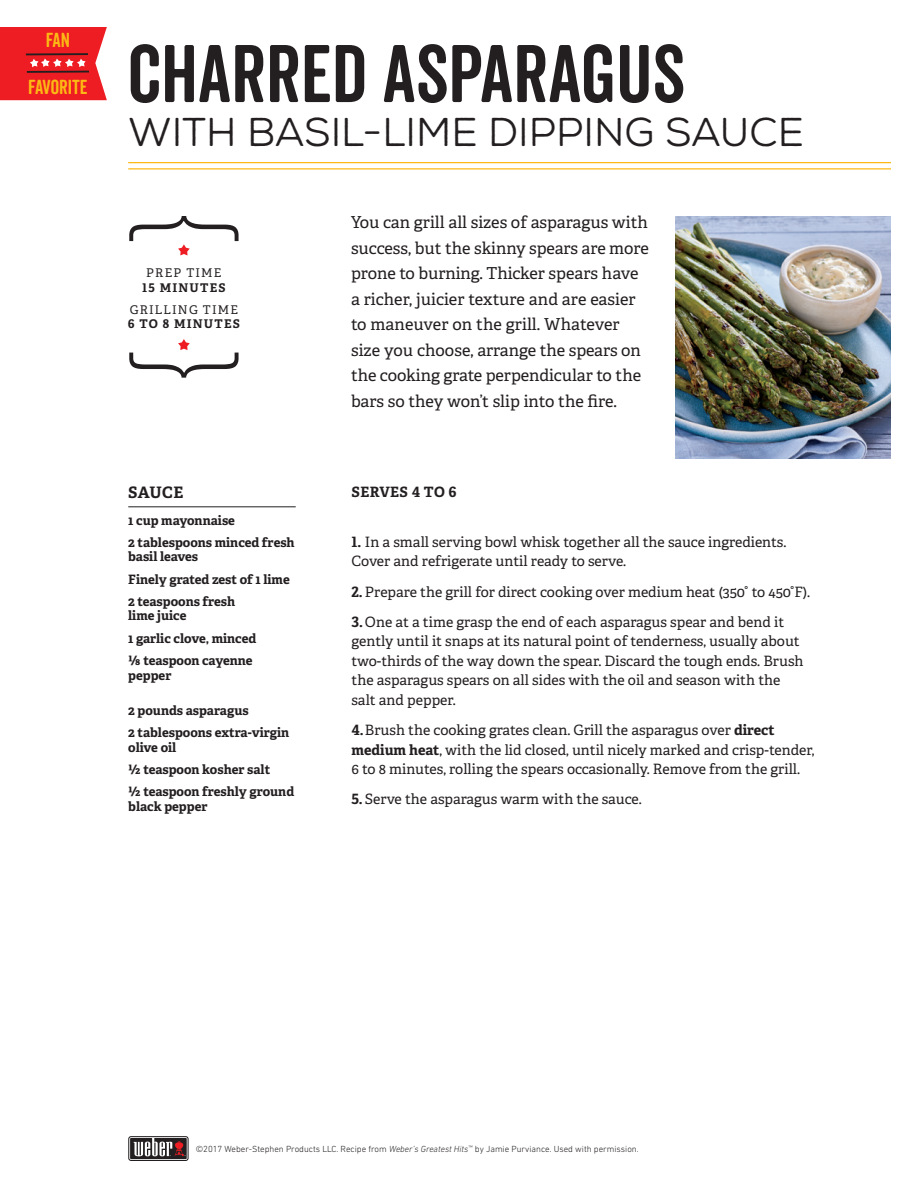
<style>
.page{position:relative;width:918px;height:1188px;background:#fff}
.page>*{position:absolute;margin:0;border:0;box-sizing:border-box;transform-origin:0 0}
.t1{font:79.05px "Veneer Clean Soft";color:#231f20}
.t2{font:40.2px "Nexa Rust Sans";color:#231f20}
.t3{font:19.65px "Veneer Clean Soft";color:#fcb814}
.t4{font:16.5px/25.5px "Adelle";letter-spacing:-.005em;color:#231f20}
.t5{font:700 15.75px "Adelle";letter-spacing:.02em;color:#231f20}
.t6{font:14.25px/19.5px "Adelle";color:#231f20}
.t7{font:700 14.25px "Adelle";letter-spacing:.03em;color:#231f20}
.t8{font:700 12.9px/22.5px "Adelle";color:#231f20}
.t9{font:12px "Adelle";letter-spacing:.1em;color:#231f20}
.t10{font:700 12px "Adelle";letter-spacing:.1em;color:#231f20}
.t11{font:300 9px "DIN Next LT Pro";color:#231f20}
.s1{font-weight:700}
.s2{font-style:italic}
</style>
<div class="page">
<hr style="left:128px;top:506px;width:168px;height:1px;background:#231f20">
<svg style="left:129px;top:216px;width:110px;height:39px"></svg>
<svg style="left:129px;top:339px;width:110px;height:39px"></svg>
<svg style="left:0;top:27px;width:107px;height:73px;background:#ee2e34"></svg>
<hr style="left:26px;top:53px;width:62px;height:2px;background:#231f20">
<hr style="left:27px;top:71px;width:62px;height:2px;background:#231f20">
<img style="left:675px;top:216px;width:216px;height:243px">
<hr style="left:128px;top:162px;width:763px;height:1px;background:#fcb814">
<hr style="left:128px;top:168px;width:763px;height:2px;background:#fcb814">
<svg style="left:128px;top:1136px;width:61px;height:25px"></svg>
<svg style="left:129px;top:1137px;width:59px;height:23px"></svg>
<h3 class="t3" style="left:46px;top:28px;width:26px">FAN</h3>
<h3 class="t3" style="left:28px;top:75px;width:61px">FAVORITE</h3>
<h1 class="t1" style="left:128px;top:26px;width:558px">CHARRED ASPARAGUS</h1>
<h2 class="t2" style="left:128px;top:109px;width:678px">WITH BASIL-LIME DIPPING SAUCE</h2>
<p class="t9" style="left:146px;top:266px;width:77px">PREP TIME</p>
<p class="t10" style="left:142px;top:280px;width:85px">15 MINUTES</p>
<p class="t9" style="left:130px;top:302px;width:110px">GRILLING TIME</p>
<p class="t10" style="left:128px;top:316px;width:114px">6 TO 8 MINUTES</p>
<p class="t5" style="left:128px;top:482px;width:57px">SAUCE</p>
<p class="t8" style="left:128px;top:509px;width:168px">1 cup mayonnaise<br>2 tablespoons minced fresh</p>
<p class="t8" style="left:128px;top:546px;width:163px">basil leaves<br>Finely grated zest of 1 lime<br>2 teaspoons fresh</p>
<p class="t8" style="left:128px;top:605px;width:130px">lime juice<br>1 garlic clove, minced<br>1/8 teaspoon cayenne</p>
<p class="t8" style="left:128px;top:664px;width:45px">pepper</p>
<p class="t8" style="left:128px;top:699px;width:163px">2 pounds asparagus<br>2 tablespoons extra-virgin</p>
<p class="t8" style="left:128px;top:736px;width:167px">olive oil<br>1/2 teaspoon kosher salt<br>1/2 teaspoon freshly ground</p>
<p class="t8" style="left:128px;top:795px;width:81px">black pepper</p>
<p class="t4" style="left:351px;top:210px;width:299px">You can grill all sizes of asparagus with success, but the skinny spears are more prone to burning. Thicker spears have a richer, juicier texture and are easier to maneuver on the grill. Whatever size you choose, arrange the spears on the cooking grate perpendicular to the bars so they won’t slip into the fire.</p>
<p class="t7" style="left:351px;top:483px;width:107px">SERVES 4 TO 6</p>
<p class="t6" style="left:351px;top:532px;width:436px"><span class="s1">1.</span> In a small serving bowl whisk together all the sauce ingredients.<br>Cover and refrigerate until ready to serve.</p>
<p class="t6" style="left:351px;top:577px;width:460px;line-height:30.3px"><span class="s1">2.</span>Prepare the grill for direct cooking over medium heat (350° to 450°F).<br><span class="s1">3.</span>One at a time grasp the end of each asparagus spear and bend it</p>
<p class="t6" style="left:351px;top:632px;width:454px">gently until it snaps at its natural point of tenderness, usually about two-thirds of the way down the spear. Discard the tough ends. Brush the asparagus spears on all sides with the oil and season with the salt and pepper.</p>
<p class="t6" style="left:351px;top:721px;width:465px"><span class="s1">4.</span>Brush the cooking grates clean. Grill the asparagus over <span class="s1">direct medium heat</span>, with the lid closed, until nicely marked and crisp-tender,<br>6 to 8 minutes, rolling the spears occasionally. Remove from the grill.</p>
<p class="t6" style="left:351px;top:790px;width:292px"><span class="s1">5.</span> Serve the asparagus warm with the sauce.</p>
<p class="t11" style="left:196px;top:1144px;width:445px">©2017 Weber-Stephen Products LLC. Recipe from <span class="s2">Weber’s Greatest Hits</span><sup>™</sup> by Jamie Purviance. Used with permission.</p>
</div>
